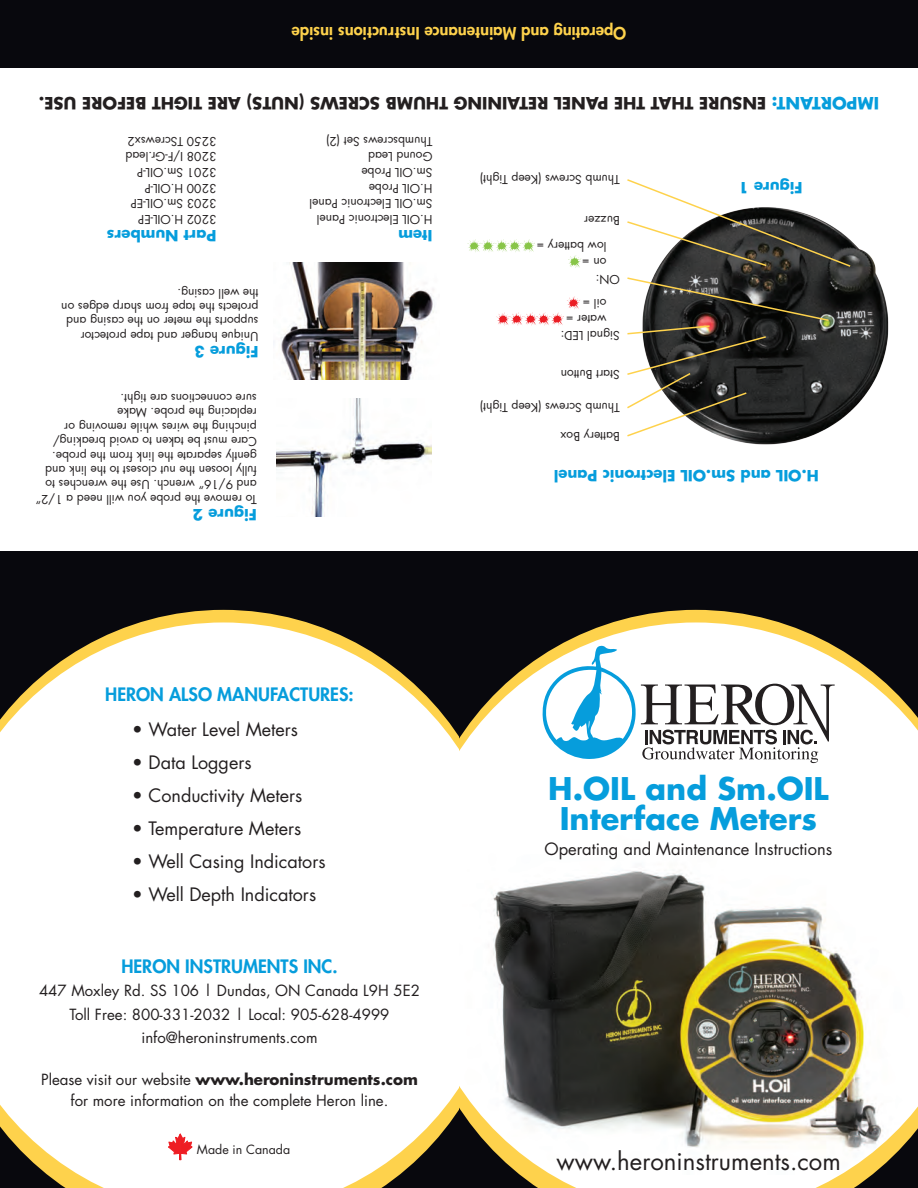
<style>
.page{position:relative;width:918px;height:1188px;background:#fff}
.page>*{position:absolute;margin:0;border:0;box-sizing:border-box;transform-origin:0 0}
.t1{font:700 30.45px/30.5px "Futura";color:#069ddc;text-align:center}
.t2{font:24px "Futura";color:#231f20}
.t3{font:18px "Futura";color:#231f20}
.t4{font:800 18px "Futura";color:#069ddc}
.t5{font:700 16.5px "Futura";color:#231f20}
.t6{font:800 16.5px "Futura";color:#fed24c}
.t7{font:16.5px "Futura";color:#231f20}
.t8{font:700 16.5px "Futura";color:#069ddc}
.t9{font:15px/23.4px "Futura";color:#231f20;text-align:center}
.t10{font:700 15px "Futura";color:#069ddc}
.t11{font:12.45px "Futura";color:#231f20}
.t12{font:12px/14.4px "Futura";color:#231f20}
.s1{color:#231f20}
.s2{font-weight:700}
</style>
<div class="page">
<img style="left:493px;top:871px;width:373px;height:208px">
<svg style="left:0;top:599px;width:459px;height:146px"></svg>
<svg style="left:459px;top:1079px;width:409px;height:22px;background:#68665a"></svg>
<svg style="left:459px;top:599px;width:459px;height:146px;fill:#08080d"></svg>
<svg style="left:543px;top:646px;width:292px;height:117px"></svg>
<div style="left:0;top:551px;width:918px;height:48px;background:#08080d"></div>
<div style="left:0;top:0;width:918px;height:68px;background:#08080d"></div>
<svg style="left:0;top:1101px;width:918px;height:87px"></svg>
<img style="left:276px;top:398px;width:155px;height:119px">
<img style="left:281px;top:263px;width:154px;height:116px">
<img style="left:654px;top:242px;width:235px;height:203px">
<svg style="left:627px;top:276px;width:203px;height:162px;background:#4f4d49"></svg>
<svg style="left:627px;top:179px;width:225px;height:89px"></svg>
<svg style="left:496px;top:296px;width:84px;height:29px"></svg>
<svg style="left:568px;top:255px;width:13px;height:13px"></svg>
<svg style="left:468px;top:239px;width:67px;height:13px"></svg>
<h3 class="t6" style="left:626px;top:44px;width:336px;rotate:-180deg">Operating and Maintenance Instructions inside</h3>
<h3 class="t5" style="left:44px;top:114px;width:7px;rotate:-180deg">.</h3>
<h3 class="t5" style="left:77px;top:114px;width:23px;rotate:-180deg">use</h3>
<h3 class="t5" style="left:202px;top:114px;width:119px;rotate:-180deg">t gi h t b ofe r e</h3>
<h3 class="t5" style="left:548px;top:114px;width:340px;rotate:-180deg">reta ni i ng th umb scr we s (nuts) are</h3>
<h3 class="t5" style="left:608px;top:114px;width:47px;rotate:-180deg">Panel</h3>
<h3 class="t5" style="left:694px;top:114px;width:69px;rotate:-180deg">that the</h3>
<h3 class="t8" style="left:879px;top:114px;width:179px;rotate:-180deg">mI po rtant: <span class="s1">Ensure</span></h3>
<p class="t12" style="left:216px;top:149px;width:90px;rotate:-180deg">3250 TScrewsx2</p>
<p class="t12" style="left:432px;top:149px;width:108px;rotate:-180deg">Thumbscrews Set (2)</p>
<p class="t12" style="left:216px;top:164px;width:92px;rotate:-180deg">3208 I/F-Gr.lead</p>
<p class="t12" style="left:432px;top:164px;width:66px;rotate:-180deg">Gound Lead</p>
<p class="t12" style="left:216px;top:180px;width:81px;rotate:-180deg">3201 Sm.OIL-P</p>
<p class="t12" style="left:432px;top:180px;width:72px;rotate:-180deg">Sm.OIL Probe</p>
<p class="t12" style="left:216px;top:195px;width:73px;rotate:-180deg">3200 H.OIL-P</p>
<p class="t12" style="left:432px;top:195px;width:65px;rotate:-180deg">H.OIL Probe</p>
<p class="t12" style="left:216px;top:211px;width:87px;rotate:-180deg">3203 Sm.OIL-EP</p>
<p class="t12" style="left:432px;top:211px;width:124px;rotate:-180deg">Sm.OIL Electronic Panel</p>
<p class="t12" style="left:216px;top:227px;width:80px;rotate:-180deg">3202 H.OIL-EP</p>
<p class="t12" style="left:432px;top:227px;width:117px;rotate:-180deg">H.OIL Electronic Panel</p>
<p class="t10" style="left:207px;top:246px;width:101px;rotate:-180deg">art N umbers</p>
<p class="t10" style="left:432px;top:246px;width:74px;rotate:-180deg">ItemP</p>
<p class="t12" style="left:259px;top:344px;width:199px;rotate:-180deg">Unique hanger and tape protector supports the meter on the casing and protects the tape from sharp edges on the well casing.</p>
<p class="t10" style="left:259px;top:362px;width:66px;rotate:-180deg">Figure 3</p>
<p class="t12" style="left:257px;top:507px;width:223px;rotate:-180deg">To remove the probe you will need a 1/2” and 9/16” wrench. Use the wrenches to fully loosen the nut closest to the link and gently separate the link from the probe.<br>Care must be taken to avoid breaking/ pinching the wires while removing or replacing the probe. Make<br>sure connections are tight.</p>
<p class="t10" style="left:257px;top:525px;width:66px;rotate:-180deg">Figure 2</p>
<p class="t12" style="left:620px;top:187px;width:142px;rotate:-180deg">Thumb Screws (Keep Tight)</p>
<p class="t12" style="left:620px;top:228px;width:37px;rotate:-180deg">Buzzer</p>
<p class="t12" style="left:606px;top:287px;width:71px;line-height:16.2px;text-indent:-14px;rotate:-180deg">ON:<br>on =<br>low battery =</p>
<p class="t12" style="left:606px;top:344px;width:47px;line-height:16.2px;text-indent:-14px;rotate:-180deg">Signal LED: water = oil =</p>
<p class="t12" style="left:620px;top:381px;width:61px;rotate:-180deg">Start Button</p>
<p class="t12" style="left:620px;top:415px;width:142px;rotate:-180deg">Thumb Screws (Keep Tight)</p>
<p class="t12" style="left:620px;top:444px;width:61px;rotate:-180deg">Battery Box</p>
<p class="t10" style="left:803px;top:198px;width:66px;rotate:-180deg">Figure 1</p>
<p class="t10" style="left:819px;top:486px;width:267px;rotate:-180deg">H.OIL and Sm.OIL Electronic Panel</p>
<h3 class="t4" style="left:105px;top:683px;width:250px">HERON ALSO MANUFACTURES:</h3>
<h3 class="t3" style="left:132px;top:717px;width:167px">• Water Level Meters</h3>
<h3 class="t3" style="left:132px;top:750px;width:121px">• Data Loggers</h3>
<h3 class="t3" style="left:132px;top:783px;width:172px">• Conductivity Meters</h3>
<h3 class="t3" style="left:132px;top:816px;width:170px">• Temperature Meters</h3>
<h3 class="t3" style="left:132px;top:848px;width:195px">• Well Casing Indicators</h3>
<h3 class="t3" style="left:132px;top:881px;width:185px">• Well Depth Indicators</h3>
<h3 class="t4" style="left:121px;top:955px;width:218px">HERON INSTRUMENTS INC.</h3>
<p class="t9" style="left:39px;top:979px;width:382px">447 Moxley Rd. SS 106 | Dundas, ON Canada L9H 5E2<br>Toll Free: 800-331-2032 | Local: 905-628-4999 info@heroninstruments.com</p>
<p class="t9" style="left:41px;top:1069px;width:378px;line-height:21px">Please visit our website <span class="s2">www.heroninstruments.com </span>for more information on the complete Heron line.</p>
<p class="t11" style="left:197px;top:1141px;width:95px">Made in Canada</p>
<h1 class="t1" style="left:548px;top:773px;width:282px">H.OIL and Sm.OIL<br>Interface Meters</h1>
<h3 class="t7" style="left:544px;top:837px;width:290px">Operating and Maintenance Instructions</h3>
<h2 class="t2" style="left:557px;top:1145px;width:286px">www.heroninstruments.com</h2>
</div>
